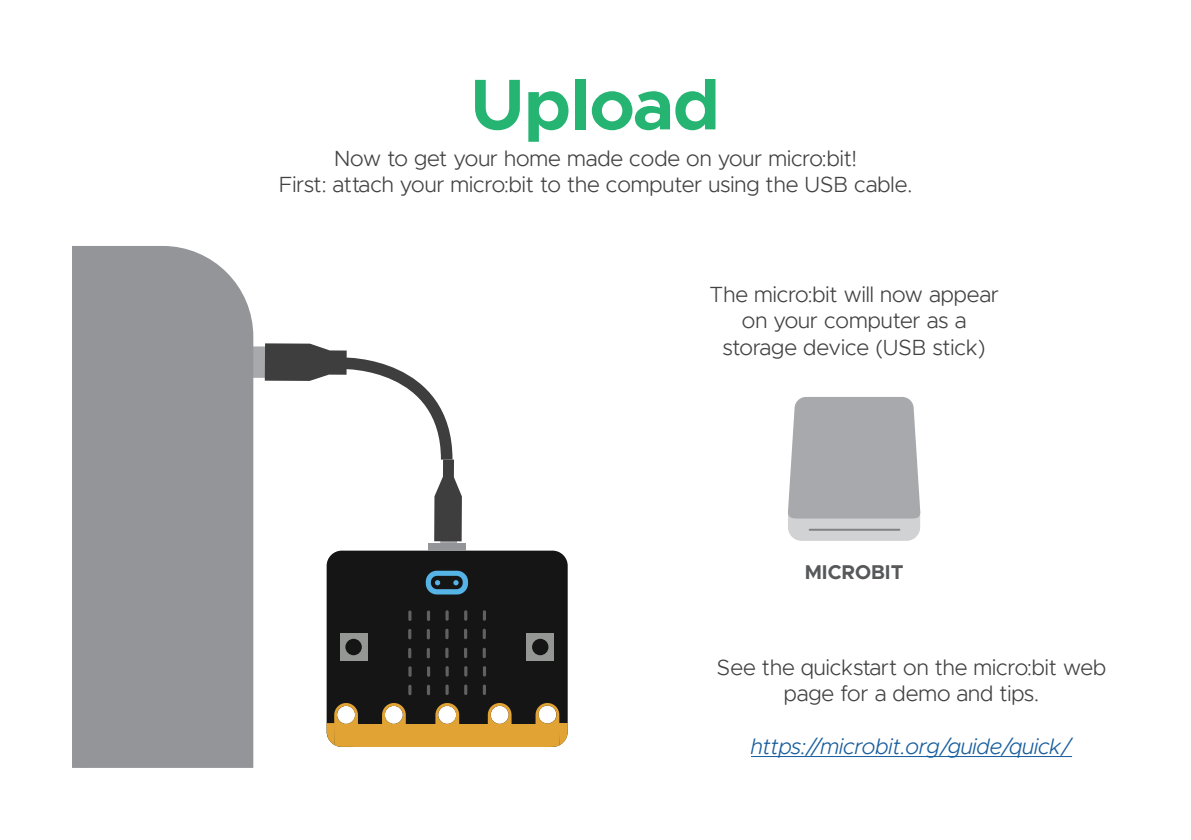
<style>
.page{position:relative;width:1191px;height:840px;background:#fff}
.page>*{position:absolute;margin:0;border:0;box-sizing:border-box;transform-origin:0 0}
.t1{font:700 72px "Metropolis";color:#26b472}
.t2{font:300 22px/26.4px "Metropolis";color:#424143;text-align:center}
.t3{font:italic 300 22px "Metropolis";color:#175d9e}
.t4{font:700 20px "Metropolis";color:#57585a}
</style>
<div class="page">
<svg style="left:440px;top:541px;width:17px;height:2px"></svg>
<div style="left:226px;top:346px;width:39px;height:31px;background:#a8a9ad"></div>
<svg style="left:265px;top:343px;width:197px;height:198px"></svg>
<div style="left:327px;top:550px;width:240px;height:173px;background:#161516"></div>
<div style="left:426px;top:570px;width:42px;height:24px;background:#55b3e5;border-radius:11px"></div>
<div style="left:431px;top:575px;width:32px;height:14px;background:#161516;border-radius:6px"></div>
<svg style="left:435px;top:580px;width:5px;height:5px"></svg>
<svg style="left:453px;top:580px;width:5px;height:5px"></svg>
<svg style="left:408px;top:610px;width:3px;height:10px"></svg>
<svg style="left:427px;top:610px;width:3px;height:10px"></svg>
<svg style="left:445px;top:610px;width:4px;height:10px"></svg>
<svg style="left:483px;top:610px;width:3px;height:10px"></svg>
<svg style="left:464px;top:610px;width:3px;height:10px"></svg>
<svg style="left:408px;top:628px;width:3px;height:11px"></svg>
<svg style="left:427px;top:628px;width:3px;height:11px"></svg>
<svg style="left:445px;top:628px;width:3px;height:10px"></svg>
<svg style="left:483px;top:628px;width:3px;height:10px"></svg>
<svg style="left:464px;top:628px;width:3px;height:10px"></svg>
<svg style="left:408px;top:647px;width:3px;height:11px"></svg>
<svg style="left:427px;top:647px;width:3px;height:11px"></svg>
<svg style="left:445px;top:647px;width:3px;height:10px"></svg>
<svg style="left:483px;top:647px;width:3px;height:10px"></svg>
<svg style="left:464px;top:647px;width:3px;height:10px"></svg>
<svg style="left:408px;top:684px;width:3px;height:10px"></svg>
<svg style="left:427px;top:684px;width:3px;height:10px"></svg>
<svg style="left:445px;top:684px;width:4px;height:10px"></svg>
<svg style="left:483px;top:684px;width:3px;height:10px"></svg>
<svg style="left:464px;top:684px;width:3px;height:10px"></svg>
<svg style="left:408px;top:666px;width:3px;height:10px"></svg>
<svg style="left:427px;top:666px;width:3px;height:10px"></svg>
<svg style="left:445px;top:665px;width:4px;height:11px"></svg>
<svg style="left:483px;top:665px;width:3px;height:11px"></svg>
<svg style="left:464px;top:665px;width:3px;height:11px"></svg>
<div style="left:353px;top:723px;width:197px;height:23px;background:#e2a335"></div>
<div style="left:428px;top:543px;width:37px;height:7px;background:#939598"></div>
<svg style="left:382px;top:702px;width:24px;height:22px"></svg>
<svg style="left:488px;top:702px;width:23px;height:22px"></svg>
<svg style="left:435px;top:702px;width:24px;height:22px"></svg>
<div style="left:340px;top:633px;width:27px;height:27px;background:#959794"></div>
<div style="left:345px;top:638px;width:17px;height:17px;background:#161516;border-radius:50%"></div>
<div style="left:527px;top:633px;width:27px;height:27px;background:#959794"></div>
<div style="left:532px;top:638px;width:16px;height:17px;background:#161516;border-radius:50%"></div>
<svg style="left:327px;top:702px;width:31px;height:44px"></svg>
<svg style="left:535px;top:702px;width:33px;height:44px"></svg>
<div style="left:72px;top:246px;width:181px;height:521px;background:#939598"></div>
<hr style="left:751px;top:755px;width:321px;height:1px;background:#175d9e">
<svg style="left:788px;top:397px;width:132px;height:143px;background:#b1b2b6"></svg>
<hr style="left:809px;top:528px;width:90px;height:2px;background:#808285">
<p class="t1" style="left:471px;top:59px;width:250px">Upload</p>
<p class="t2" style="left:334px;top:145px;width:524px">Now to get your home made code on your micro:bit!</p>
<p class="t2" style="left:279px;top:171px;width:635px">First: attach your micro:bit to the computer using the USB cable.</p>
<p class="t2" style="left:709px;top:281px;width:292px">The micro:bit will now appear on your computer as a storage device (USB stick)</p>
<p class="t4" style="left:804px;top:559px;width:100px">MICROBIT</p>
<p class="t2" style="left:716px;top:653px;width:391px">See the quickstart on the micro:bit web page for a demo and tips.</p>
<p class="t3" style="left:751px;top:732px;width:322px">https://microbit.org/guide/quick/</p>
</div>
